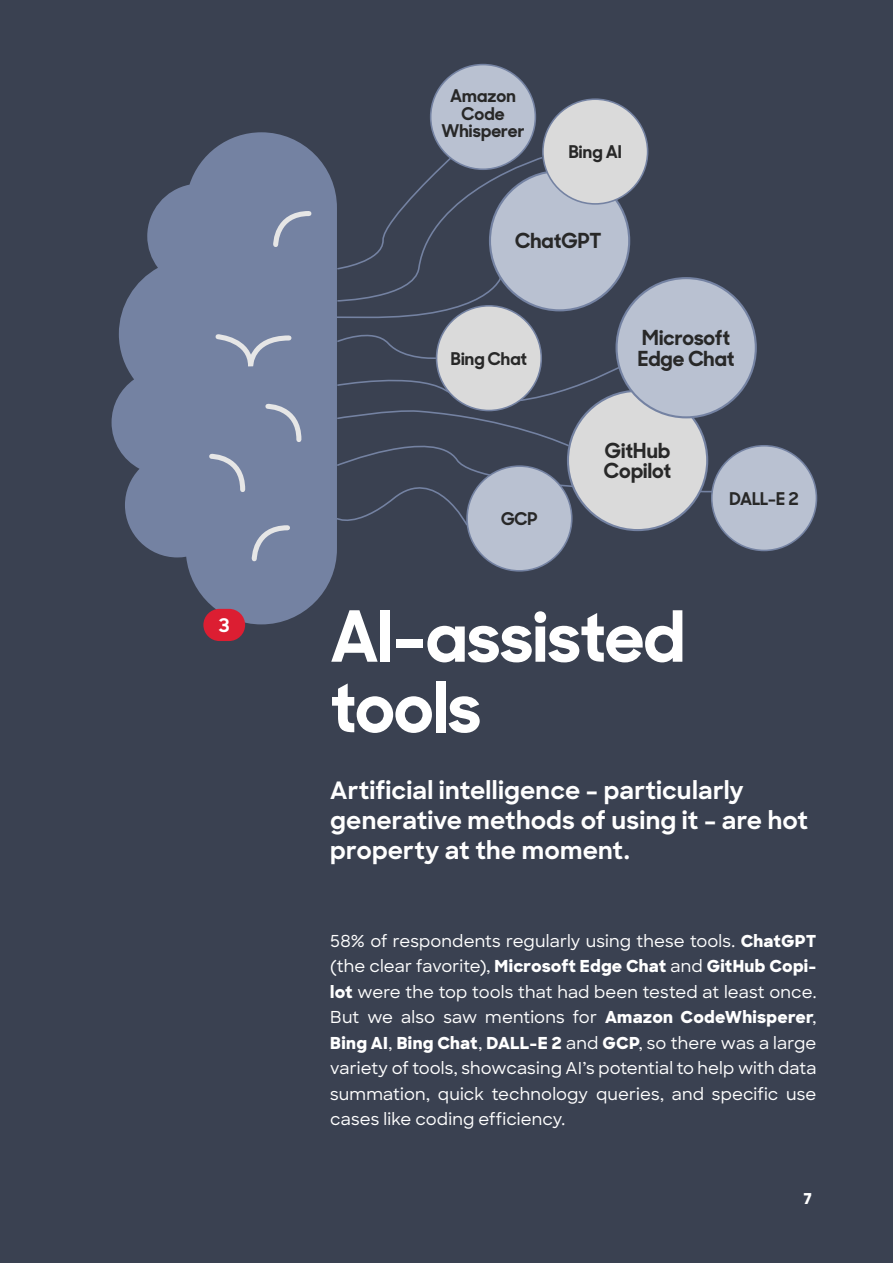
<style>
.page{position:relative;width:893px;height:1263px;background:#3a4151}
.page>*{position:absolute;margin:0;border:0;box-sizing:border-box;transform-origin:0 0}
.t1{font:700 70.5px/70.5px "Sharp Sans Display No 1";letter-spacing:-.005em;color:#fff}
.t2{font:700 24px/30px "Sharp Sans";letter-spacing:.005em;color:#fff}
.t3{font:700 20.7px/20.7px "Sharp Sans Display No 1";letter-spacing:.005em;color:#282828}
.t4{font:700 18.75px "Sharp Sans";color:#fff}
.t5{font:700 17.55px/17.5px "Sharp Sans Display No 1";letter-spacing:.005em;color:#282828;text-align:center}
.t6{font:500 16.5px/25.5px "Sharp Sans";letter-spacing:.005em;color:#fff;text-align:justify}
.t7{font:800 15px "Sharp Sans";color:#fff}
.s1{font-weight:800}
</style>
<div class="page">
<svg style="left:112px;top:132px;width:225px;height:492px;fill:#7482a2"></svg>
<svg style="left:213px;top:332px;width:81px;height:39px;background:#8591ac"></svg>
<svg style="left:271px;top:208px;width:43px;height:42px;background:#8591ac"></svg>
<svg style="left:249px;top:523px;width:44px;height:41px;background:#8591ac"></svg>
<svg style="left:263px;top:401px;width:41px;height:44px;background:#8591ac"></svg>
<svg style="left:207px;top:451px;width:41px;height:44px;background:#8591ac"></svg>
<div style="left:203px;top:609px;width:42px;height:32px;background:#dc1e32;border-radius:16px"></div>
<div style="left:431px;top:65px;width:104px;height:104px;background:#b9c1d1;border-radius:50%"></div>
<div style="left:712px;top:446px;width:104px;height:104px;background:#b9c1d1;border-radius:50%"></div>
<div style="left:490px;top:171px;width:139px;height:139px;background:#b9c1d1;border-radius:50%"></div>
<svg style="left:334px;top:156px;width:210px;height:164px"></svg>
<div style="left:543px;top:99px;width:105px;height:105px;background:#dadada;border-radius:50%"></div>
<div style="left:542px;top:98px;width:106px;height:107px;border:2px solid #7482a2;border-radius:50%"></div>
<div style="left:437px;top:306px;width:104px;height:104px;background:#dadada;border-radius:50%"></div>
<svg style="left:335px;top:327px;width:379px;height:202px"></svg>
<div style="left:467px;top:466px;width:105px;height:105px;background:#b9c1d1;border-radius:50%"></div>
<div style="left:466px;top:465px;width:106px;height:107px;border:2px solid #7482a2;border-radius:50%"></div>
<div style="left:568px;top:391px;width:139px;height:139px;background:#dadada;border-radius:50%"></div>
<div style="left:617px;top:278px;width:139px;height:139px;background:#b9c1d1;border-radius:50%"></div>
<p class="t5" style="left:441px;top:85px;width:85px">Amazon<br>Code<br>Whisperer</p>
<p class="t5" style="left:569px;top:141px;width:55px">Bing AI</p>
<p class="t3" style="left:515px;top:228px;width:88px">ChatGPT</p>
<p class="t5" style="left:451px;top:348px;width:78px">Bing Chat</p>
<p class="t3" style="left:638px;top:325px;width:98px">Microsoft<br>Edge Chat</p>
<p class="t5" style="left:501px;top:508px;width:38px">GCP</p>
<p class="t3" style="left:604px;top:438px;width:69px">GitHub<br>Copilot</p>
<p class="t4" style="left:219px;top:611px;width:13px">3</p>
<h1 class="t1" style="left:330px;top:594px;width:356px">AI-assisted tools</h1>
<p class="t5" style="left:729px;top:488px;width:71px">DALL-E 2</p>
<h2 class="t2" style="left:330px;top:774px;width:479px">Artificial intelligence – particularly generative methods of using it – are hot property at the moment.</h2>
<p class="t6" style="left:330px;top:927px;width:488px">58% of respondents regularly using these tools. <span class="s1">ChatGPT </span>(the clear favorite), <span class="s1">Microsoft Edge Chat</span> and <span class="s1">GitHub Copi&shy;lot</span> were the top tools that had been tested at least once.<br>But we also saw mentions for <span class="s1">Amazon CodeWhisperer</span>, <span class="s1">Bing AI</span>, <span class="s1">Bing Chat</span>, <span class="s1">DALL-E 2</span> and <span class="s1">GCP</span>, so there was a large variety of tools, showcasing AI’s potential to help with data summation, quick technology queries, and specific use cases like coding efficiency.</p>
<p class="t7" style="left:803px;top:1187px;width:10px">7</p>
</div>
